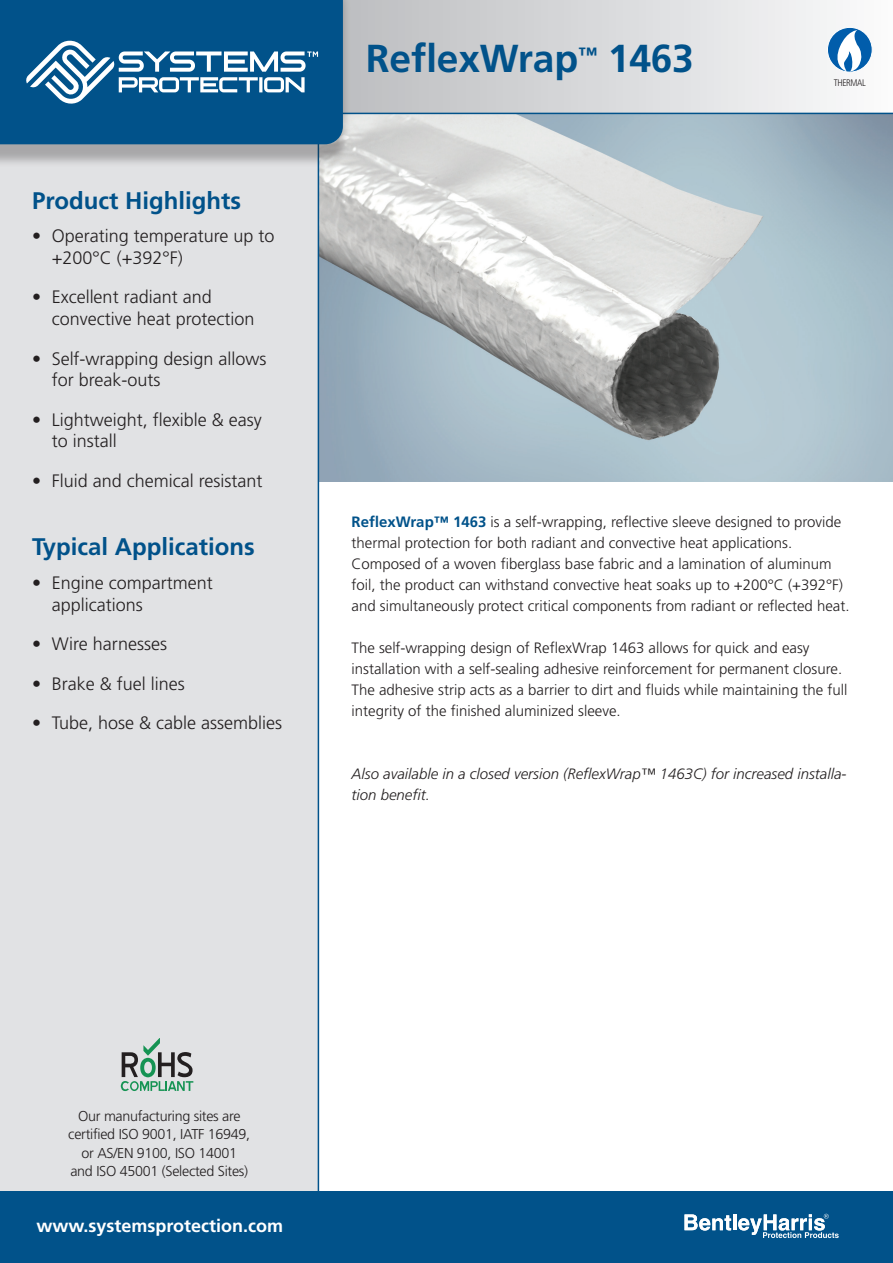
<style>
.page{position:relative;width:893px;height:1263px;background:#fff}
.page>*{position:absolute;margin:0;border:0;box-sizing:border-box;transform-origin:0 0}
.Product_Name{font:700 39px "Frutiger LT Pro";letter-spacing:-.005em;color:#01528a}
.Sidebar_Head{font:700 24px "Frutiger LT Pro";color:#01528a}
.Sidebar_Bullet{font:300 18px/21.6px "Frutiger LT Pro";color:#231f20}
.t1{font:700 18px "Frutiger LT Pro";color:#fff}
.Body{font:300 15px/21px "Frutiger LT Pro";color:#231f20}
.Body-2{font:italic 300 15px/21px "Frutiger LT Pro";color:#231f20}
.t2{font:300 14.25px/18.3px "Frutiger";letter-spacing:-.02em;color:#231f20;text-align:center}
.t3{font:300 condensed 9.45px "Frutiger LT Pro";letter-spacing:-.04em;color:#231f20}
.s1{font-weight:700;color:#01528a}
</style>
<div class="page">
<img style="left:319px;top:114px;width:574px;height:368px">
<div style="left:0;top:168px;width:319px;height:1023px;background:#e1e2e4"></div>
<svg style="left:351px;top:0;width:542px;height:114px"></svg>
<div style="left:0;top:0;width:351px;height:168px;background:#231f20;opacity:.3"></div>
<div style="left:0;top:0;width:343px;height:144px;background:#01528a"></div>
<div style="left:0;top:1191px;width:893px;height:72px;background:#01528a"></div>
<svg style="left:121px;top:1038px;width:72px;height:53px;background:#a3b6ad"></svg>
<svg style="left:684px;top:1214px;width:47px;height:16px"></svg>
<hr style="left:733px;top:1214px;width:3px;height:16px;background:#fff">
<svg style="left:738px;top:1214px;width:101px;height:24px"></svg>
<div style="left:827px;top:27px;width:45px;height:45px;background:#015dab;border-radius:50%"></div>
<div style="left:827px;top:27px;width:45px;height:45px;border:1px solid #fff;border-radius:50%"></div>
<svg style="left:833px;top:30px;width:29px;height:41px"></svg>
<svg style="left:26px;top:41px;width:292px;height:63px"></svg>
<p class="Sidebar_Head" style="left:32px;top:186px;width:210px">Product Highlights</p>
<p class="Sidebar_Bullet" style="left:52px;top:225px;width:224px;text-indent:-20px">• Operating temperature up to +200°C (+392°F)</p>
<p class="Sidebar_Bullet" style="left:52px;top:286px;width:204px;text-indent:-20px">• Excellent radiant and convective heat protection</p>
<p class="Sidebar_Bullet" style="left:52px;top:348px;width:216px;text-indent:-20px">• Self-wrapping design allows for break-outs</p>
<p class="Sidebar_Bullet" style="left:52px;top:409px;width:212px;text-indent:-20px">• Lightweight, flexible &amp; easy to install</p>
<p class="Sidebar_Bullet" style="left:32px;top:470px;width:232px">• Fluid and chemical resistant</p>
<p class="Sidebar_Head" style="left:32px;top:533px;width:224px">Typical Applications</p>
<p class="Sidebar_Bullet" style="left:52px;top:572px;width:163px;text-indent:-20px">• Engine compartment applications</p>
<p class="Sidebar_Bullet" style="left:32px;top:633px;width:136px">• Wire harnesses</p>
<p class="Sidebar_Bullet" style="left:32px;top:673px;width:154px">• Brake &amp; fuel lines</p>
<p class="Sidebar_Bullet" style="left:32px;top:712px;width:251px">• Tube, hose &amp; cable assemblies</p>
<p class="Product_Name" style="left:366px;top:35px;width:330px">ReflexWrap<sup>™</sup> 1463</p>
<p class="t3" style="left:834px;top:77px;width:34px">THERMAL</p>
<p class="Body" style="left:352px;top:511px;width:499px"><span class="s1">ReflexWrap™ 1463</span> is a self-wrapping, reflective sleeve designed to provide thermal protection for both radiant and convective heat applications.<br>Composed of a woven fiberglass base fabric and a lamination of aluminum foil, the product can withstand convective heat soaks up to +200°C (+392°F) and simultaneously protect critical components from radiant or reflected heat.</p>
<p class="Body" style="left:352px;top:637px;width:497px">The self-wrapping design of ReflexWrap 1463 allows for quick and easy installation with a self-sealing adhesive reinforcement for permanent closure.<br>The adhesive strip acts as a barrier to dirt and fluids while maintaining the full integrity of the finished aluminized sleeve.</p>
<p class="Body-2" style="left:352px;top:763px;width:496px">Also available in a closed version (ReflexWrap™ 1463C) for increased installa&shy;tion benefit.</p>
<p class="t2" style="left:68px;top:1107px;width:183px">Our manufacturing sites are certified ISO 9001, IATF 16949, or AS/EN 9100, ISO 14001<br>and ISO 45001 (Selected Sites)</p>
<p class="t1" style="left:36px;top:1214px;width:248px">www.systemsprotection.com</p>
</div>
